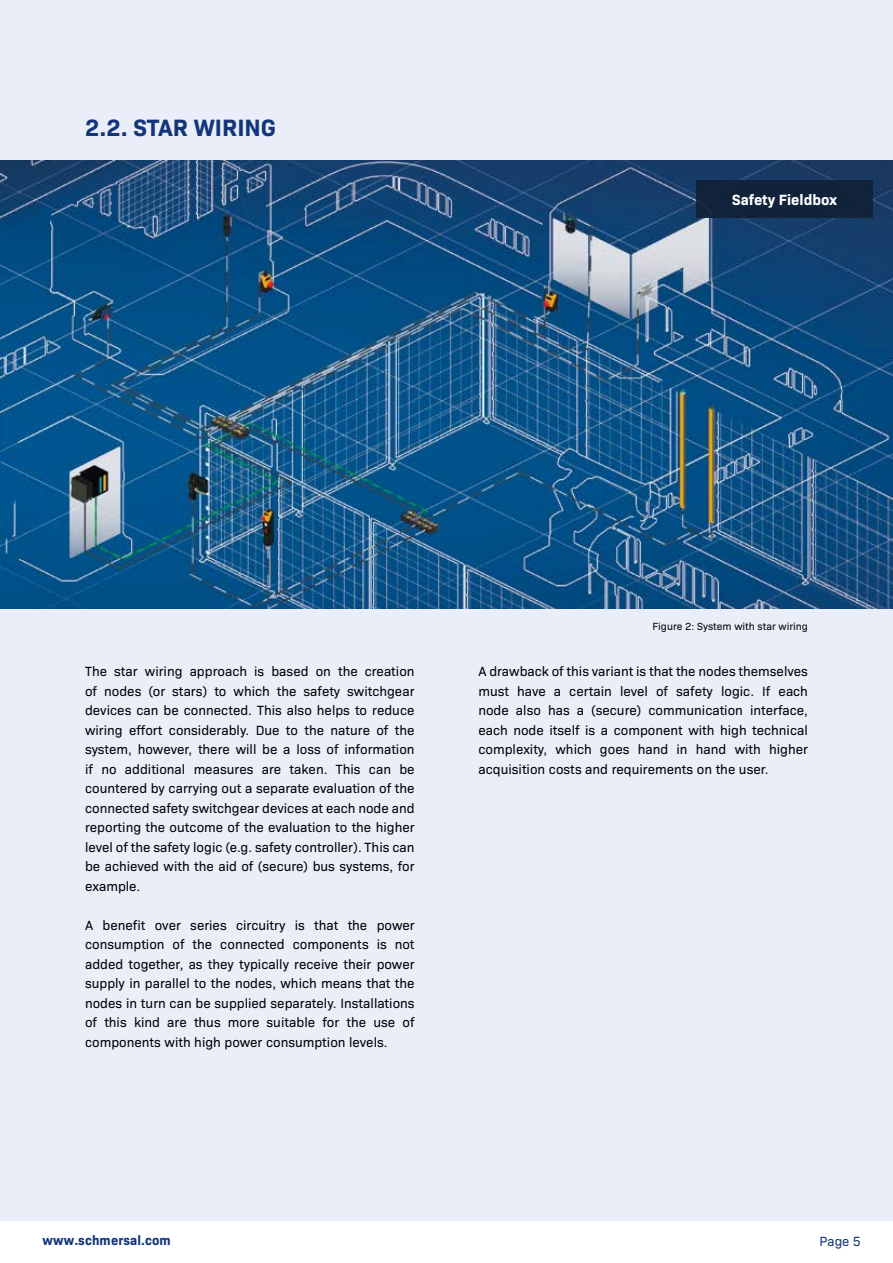
<style>
.page{position:relative;width:893px;height:1263px;background:#fff}
.page>*{position:absolute;margin:0;border:0;box-sizing:border-box;transform-origin:0 0}
.t1{font:700 24px "Bio Sans";color:#13357a}
.t2{font:700 15px "Bio Sans";color:#fff}
.t3{font:13.5px/19.5px "Bio Sans";color:#000;text-align:justify}
.t4{font:700 13.5px "Bio Sans";letter-spacing:.01em;color:#13357a}
.t5{font:13.5px "Bio Sans";color:#13357a}
.t6{font:10.5px "Bio Sans";color:#000}
</style>
<div class="page">
<div style="left:0;top:0;width:893px;height:1220px;background:#e9eef9"></div>
<img style="left:0;top:161px;width:893px;height:447px">
<div style="left:696px;top:180px;width:177px;height:38px;background:#102135"></div>
<h1 class="t1" style="left:85px;top:109px;width:193px">2.2. STAR WIRING</h1>
<p class="t2" style="left:732px;top:188px;width:106px">Safety Fieldbox</p>
<p class="t3" style="left:85px;top:661px;width:331px">The star wiring approach is based on the creation of nodes (or stars) to which the safety switchgear devices can be connected. This also helps to reduce wiring effort considerably. Due to the nature of the system, however, there will be a loss of information if no additional measures are taken. This can be countered by carrying out a separate evaluation of the connected safety switchgear devices at each node and reporting the outcome of the evaluation to the higher level of the safety logic (e.g. safety controller). This can be achieved with the aid of (secure) bus systems, for example.</p>
<p class="t3" style="left:85px;top:914px;width:331px">A benefit over series circuitry is that the power consumption of the connected components is not added together, as they typically receive their power supply in parallel to the nodes, which means that the nodes in turn can be supplied separately. Installations of this kind are thus more suitable for the use of components with high power consumption levels.</p>
<p class="t6" style="left:652px;top:618px;width:157px">Figure 2: System with star wiring</p>
<p class="t3" style="left:478px;top:660px;width:331px">A drawback of this variant is that the nodes themselves must have a certain level of safety logic. If each node also has a (secure) communication interface, each node itself is a component with high technical complexity, which goes hand in hand with higher acquisition costs and requirements on the user.</p>
<p class="t4" style="left:43px;top:1230px;width:130px">www.schmersal.com</p>
<p class="t5" style="left:819px;top:1231px;width:43px">Page 5</p>
</div>
